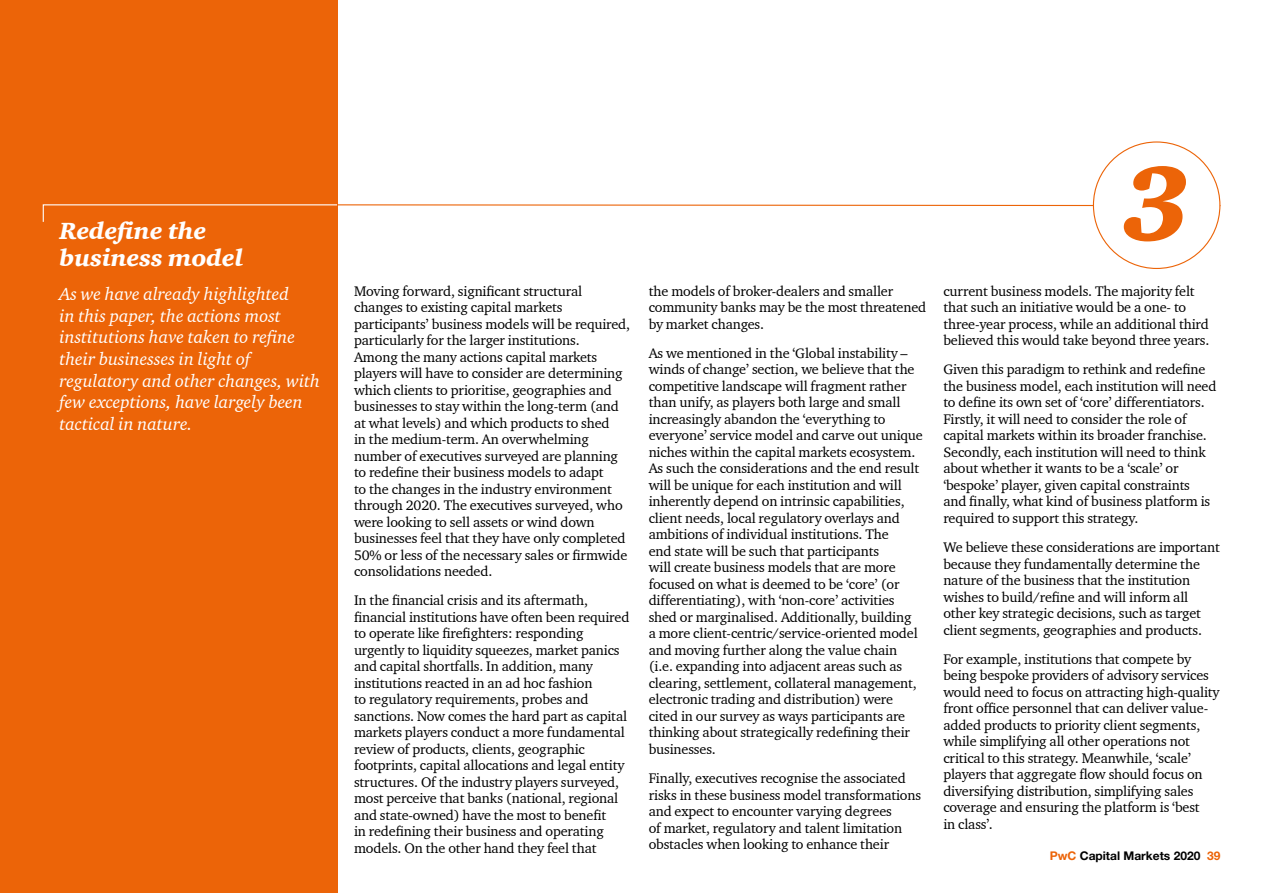
<style>
.page{position:relative;width:1263px;height:893px;background:#fff}
.page>*{position:absolute;margin:0;border:0;box-sizing:border-box;transform-origin:0 0}
.t1{font:108px "Charter ITC Blac Ital";color:#ec6408}
.t2{font:24px/27px "Charter ITC Blac Ital";color:#fff}
.t3{font:italic 18px/21.6px "Charter ITC";color:#fff}
.t4{font:14.25px/16.5px "Charter ITC";letter-spacing:-.01em;color:#000}
.t5{font:700 12px "Helvetica Neue";color:#000}
.s1{color:#ec6408}
</style>
<div class="page">
<div style="left:0;top:0;width:337px;height:893px;background:#ec6408"></div>
<svg style="left:42px;top:204px;width:1179px;height:19px"></svg>
<div style="left:1093px;top:142px;width:127px;height:126px;background:#fff;border-radius:50%"></div>
<h2 class="t2" style="left:60px;top:217px;width:185px">Redefine the business model</h2>
<p class="t3" style="left:60px;top:283px;width:262px">As we have already highlighted<br>in this paper, the actions most institutions have taken to refine their businesses in light of regulatory and other changes, with few exceptions, have largely been tactical in nature.</p>
<p class="t4" style="left:354px;top:282px;width:278px">Moving forward, significant structural changes to existing capital markets participants’ business models will be required, particularly for the larger institutions.<br>Among the many actions capital markets players will have to consider are determining which clients to prioritise, geographies and businesses to stay within the long-term (and at what levels) and which products to shed<br>in the medium-term. An overwhelming number of executives surveyed are planning to redefine their business models to adapt<br>to the changes in the industry environment through 2020. The executives surveyed, who were looking to sell assets or wind down businesses feel that they have only completed 50% or less of the necessary sales or firmwide consolidations needed.</p>
<p class="t4" style="left:354px;top:592px;width:277px">In the financial crisis and its aftermath, financial institutions have often been required to operate like firefighters: responding urgently to liquidity squeezes, market panics and capital shortfalls. In addition, many institutions reacted in an ad hoc fashion<br>to regulatory requirements, probes and sanctions. Now comes the hard part as capital markets players conduct a more fundamental review of products, clients, geographic footprints, capital allocations and legal entity structures. Of the industry players surveyed, most perceive that banks (national, regional and state-owned) have the most to benefit<br>in redefining their business and operating models. On the other hand they feel that</p>
<p class="t4" style="left:649px;top:282px;width:279px">the models of broker-dealers and smaller community banks may be the most threatened by market changes.</p>
<p class="t4" style="left:649px;top:344px;width:276px">As we mentioned in the ‘Global instability – winds of change’ section, we believe that the competitive landscape will fragment rather than unify, as players both large and small increasingly abandon the ‘everything to everyone’ service model and carve out unique niches within the capital markets ecosystem.<br>As such the considerations and the end result will be unique for each institution and will inherently depend on intrinsic capabilities, client needs, local regulatory overlays and ambitions of individual institutions. The<br>end state will be such that participants<br>will create business models that are more focused on what is deemed to be ‘core’ (or differentiating), with ‘non-core’ activities shed or marginalised. Additionally, building<br>a more client-centric/service-oriented model and moving further along the value chain (i.e. expanding into adjacent areas such as clearing, settlement, collateral management, electronic trading and distribution) were cited in our survey as ways participants are thinking about strategically redefining their businesses.</p>
<p class="t4" style="left:649px;top:770px;width:274px">Finally, executives recognise the associated risks in these business model transformations and expect to encounter varying degrees<br>of market, regulatory and talent limitation obstacles when looking to enhance their</p>
<h1 class="t1" style="left:1122px;top:136px;width:71px">3</h1>
<p class="t4" style="left:943px;top:282px;width:267px">current business models. The majority felt that such an initiative would be a one- to three-year process, while an additional third believed this would take beyond three years.</p>
<p class="t4" style="left:943px;top:361px;width:275px">Given this paradigm to rethink and redefine the business model, each institution will need to define its own set of ‘core’ differentiators.<br>Firstly, it will need to consider the role of capital markets within its broader franchise.<br>Secondly, each institution will need to think about whether it wants to be a ‘scale’ or ‘bespoke’ player, given capital constraints and finally, what kind of business platform is required to support this strategy.</p>
<p class="t4" style="left:943px;top:539px;width:278px">We believe these considerations are important because they fundamentally determine the nature of the business that the institution wishes to build/refine and will inform all other key strategic decisions, such as target client segments, geographies and products.</p>
<p class="t4" style="left:943px;top:651px;width:278px">For example, institutions that compete by being bespoke providers of advisory services would need to focus on attracting high-quality front office personnel that can deliver value&shy;added products to priority client segments, while simplifying all other operations not critical to this strategy. Meanwhile, ‘scale’ players that aggregate flow should focus on diversifying distribution, simplifying sales coverage and ensuring the platform is ‘best<br>in class’.</p>
<p class="t5" style="left:1050px;top:848px;width:172px"><span class="s1">PwC</span> Capital Markets 2020 <span class="s1">39</span></p>
</div>
